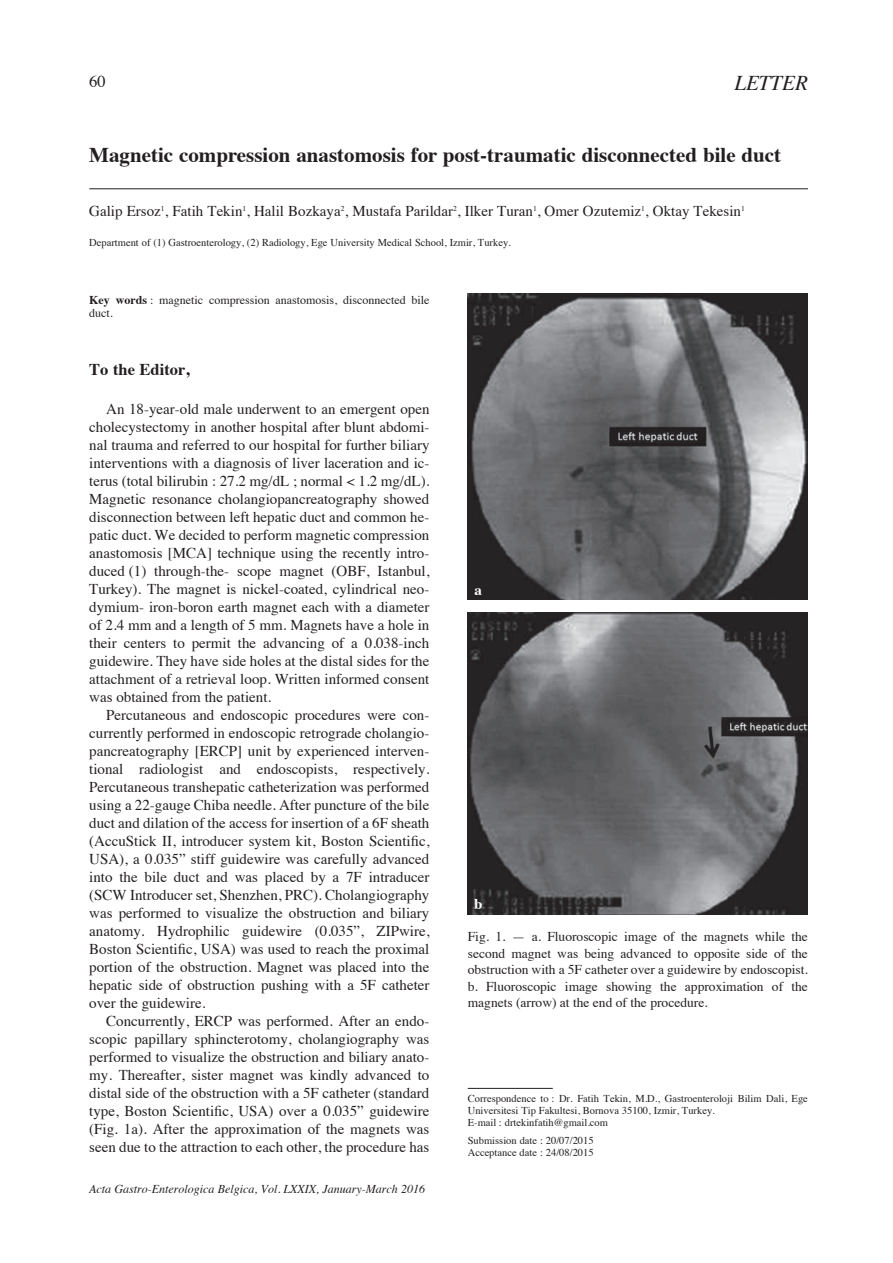
<style>
.page{position:relative;width:893px;height:1263px;background:#fff}
.page>*{position:absolute;margin:0;border:0;box-sizing:border-box;transform-origin:0 0}
.t1{font:700 21px "Times";color:#231f20}
.t2{font:italic 21px "Times";color:#231f20}
.t3{font:700 16.5px "Times";color:#231f20}
.t4{font:16.5px "Times";color:#231f20}
.t5{font:15px/18px "Times";color:#231f20;text-align:justify}
.t6{font:700 15px "Times";color:#fff}
.t7{font:13.5px/16.5px "Times";color:#231f20;text-align:justify}
.t8{font:12px/13.5px "Times";color:#231f20}
.t9{font:italic 12px "Times";color:#231f20}
.t10{font:10.5px/12px "Times";color:#231f20}
.s1{font-weight:700}
</style>
<div class="page">
<hr style="left:89px;top:188px;width:719px;height:1px;background:#231f20">
<hr style="left:468px;top:1088px;width:85px;height:1px;background:#231f20">
<img style="left:468px;top:293px;width:340px;height:307px">
<img style="left:468px;top:612px;width:340px;height:302px">
<p class="t4" style="left:89px;top:66px;width:18px">60</p>
<h1 class="t2" style="left:734px;top:64px;width:75px">LETTER</h1>
<h1 class="t1" style="left:89px;top:135px;width:693px">Magnetic compression anastomosis for post-traumatic disconnected bile duct</h1>
<p class="t5" style="left:89px;top:200px;width:657px">Galip Ersoz<sup>1</sup>, Fatih Tekin<sup>1</sup>, Halil Bozkaya<sup>2</sup>, Mustafa Parildar<sup>2</sup>, Ilker Turan<sup>1</sup>, Omer Ozutemiz<sup>1</sup>, Oktay Tekesin<sup>1</sup></p>
<p class="t10" style="left:89px;top:235px;width:423px">Department of (1) Gastroenterology, (2) Radiology, Ege University Medical School, Izmir, Turkey.</p>
<p class="t8" style="left:89px;top:292px;width:342px"><span class="s1">Key words</span> : magnetic compression anastomosis, disconnected bile duct.</p>
<p class="t3" style="left:89px;top:353px;width:102px">To the Editor,</p>
<p class="t5" style="left:89px;top:399px;width:342px;text-indent:17px">An 18-year-old male underwent to an emergent open cholecystectomy in another hospital after blunt abdomi&shy;nal trauma and referred to our hospital for further biliary interventions with a diagnosis of liver laceration and ic&shy;terus (total bilirubin : 27.2 mg/dL ; normal &lt; 1.2 mg/dL).<br>Magnetic resonance cholangiopancreatography showed disconnection between left hepatic duct and common he&shy;patic duct. We decided to perform magnetic compression anastomosis [MCA] technique using the recently intro&shy;duced (1) through-the- scope magnet (OBF, Istanbul, Turkey). The magnet is nickel-coated, cylindrical neo&shy;dymium- iron-boron earth magnet each with a diameter of 2.4 mm and a length of 5 mm. Magnets have a hole in their centers to permit the advancing of a 0.038-inch guidewire. They have side holes at the distal sides for the attachment of a retrieval loop. Written informed consent was obtained from the patient.</p>
<p class="t5" style="left:89px;top:705px;width:342px;text-indent:17px">Percutaneous and endoscopic procedures were con&shy;currently performed in endoscopic retrograde cholangio&shy;pancreatography [ERCP] unit by experienced interven&shy;tional radiologist and endoscopists, respectively.<br>Percutaneous transhepatic catheterization was performed using a 22-gauge Chiba needle. After puncture of the bile duct and dilation of the access for insertion of a 6F sheath (AccuStick II, introducer system kit, Boston Scientific, USA), a 0.035” stiff guidewire was carefully advanced into the bile duct and was placed by a 7F intraducer (SCW Introducer set, Shenzhen, PRC). Cholangiography was performed to visualize the obstruction and biliary anatomy. Hydrophilic guidewire (0.035”, ZIPwire, Boston Scientific, USA) was used to reach the proximal portion of the obstruction. Magnet was placed into the hepatic side of obstruction pushing with a 5F catheter over the guidewire.</p>
<p class="t5" style="left:89px;top:1011px;width:342px;text-indent:17px">Concurrently, ERCP was performed. After an endo&shy;scopic papillary sphincterotomy, cholangiography was performed to visualize the obstruction and biliary anato&shy;my. Thereafter, sister magnet was kindly advanced to distal side of the obstruction with a 5F catheter (standard type, Boston Scientific, USA) over a 0.035” guidewire (Fig. 1a). After the approximation of the magnets was seen due to the attraction to each other, the procedure has</p>
<p class="t9" style="left:89px;top:1179px;width:337px">Acta Gastro-Enterologica Belgica, Vol. LXXIX, January-March 2016</p>
<p class="t6" style="left:475px;top:575px;width:9px">a</p>
<p class="t6" style="left:474px;top:890px;width:10px">b</p>
<p class="t7" style="left:468px;top:927px;width:342px">Fig. 1. — a. Fluoroscopic image of the magnets while the second magnet was being advanced to opposite side of the obstruction with a 5F catheter over a guidewire by endoscopist. b. Fluoroscopic image showing the approximation of the magnets (arrow) at the end of the procedure.</p>
<p class="t10" style="left:468px;top:1091px;width:342px">Correspondence to : Dr. Fatih Tekin, M.D., Gastroenteroloji Bilim Dali, Ege<br>Universitesi Tip Fakultesi, Bornova 35100, Izmir, Turkey.<br>E-mail : drtekinfatih@gmail.com</p>
<p class="t10" style="left:468px;top:1133px;width:127px">Submission date : 20/07/2015<br>Acceptance date : 24/08/2015</p>
</div>
